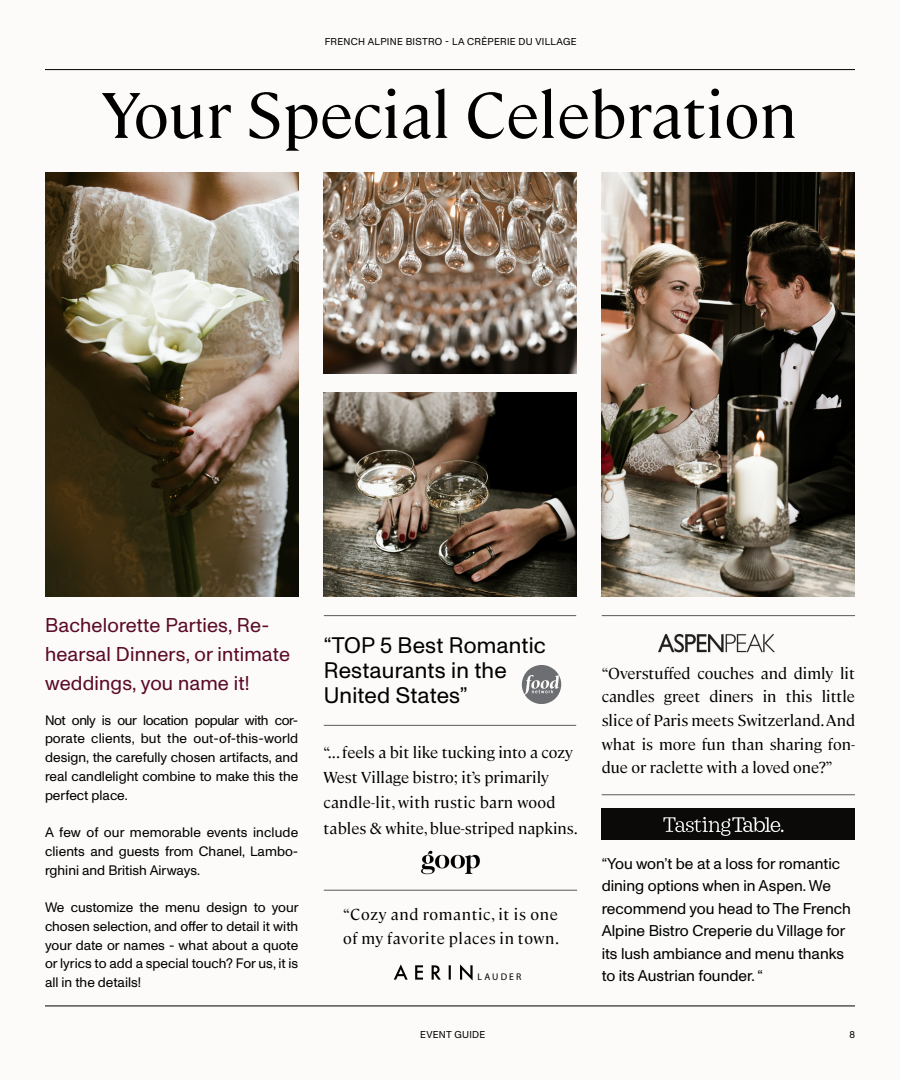
<style>
.page{position:relative;width:900px;height:1080px;background:#fcfbfa}
.page>*{position:absolute;margin:0;border:0;box-sizing:border-box;transform-origin:0 0}
.t1{font:64.12px "Cambon";color:#000}
.t2{font:22.5px/25px "Monument Grotesk";letter-spacing:.01em;color:#000}
.t3{font:20px/28.8px "Monument Grotesk";letter-spacing:.01em;color:#5b0a27}
.t4{font:15.75px/23.8px "Cambon";color:#000;text-align:justify}
.t5{font:15.75px/23.8px "Cambon";letter-spacing:.04em;color:#000}
.t6{font:15.62px/22.5px "Monument Grotesk";color:#000}
.t7{font:13.75px/18.8px "Monument Grotesk";color:#000;text-align:justify}
.t8{font:10px "Monument Grotesk";letter-spacing:.03em;color:#000}
.t9{font:9.75px "Myriad Pro";letter-spacing:.225em;color:#000}
</style>
<div class="page">
<hr style="left:45px;top:69px;width:810px;height:1px;background:#000">
<hr style="left:45px;top:1006px;width:810px;height:1px;background:#000">
<img style="left:45px;top:172px;width:253px;height:424px">
<img style="left:602px;top:172px;width:253px;height:424px">
<img style="left:324px;top:172px;width:253px;height:202px">
<img style="left:324px;top:393px;width:253px;height:203px">
<hr style="left:602px;top:615px;width:253px;height:1px;background:#58595b">
<hr style="left:602px;top:795px;width:253px;height:1px;background:#58595b">
<hr style="left:324px;top:615px;width:252px;height:1px;background:#58595b">
<hr style="left:324px;top:725px;width:252px;height:1px;background:#58595b">
<hr style="left:324px;top:890px;width:253px;height:1px;background:#58595b">
<img style="left:658px;top:634px;width:116px;height:19px">
<svg style="left:394px;top:964px;width:14px;height:16px"></svg>
<svg style="left:460px;top:964px;width:13px;height:16px"></svg>
<svg style="left:432px;top:965px;width:9px;height:15px"></svg>
<svg style="left:415px;top:965px;width:8px;height:15px"></svg>
<svg style="left:449px;top:965px;width:2px;height:15px"></svg>
<img style="left:420px;top:850px;width:60px;height:25px">
<svg style="left:521px;top:665px;width:41px;height:39px"></svg>
<div style="left:602px;top:808px;width:253px;height:32px;background:#0b0a09"></div>
<img style="left:663px;top:816px;width:121px;height:20px">
<p class="t8" style="left:325px;top:35px;width:253px">FRENCH ALPINE BISTRO - LA CRÊPERIE DU VILLAGE</p>
<h1 class="t1" style="left:101px;top:69px;width:698px">Your Special Celebration</h1>
<h3 class="t3" style="left:45px;top:610px;width:247px">Bachelorette Parties, Re&shy;hearsal Dinners, or intimate weddings, you name it!</h3>
<p class="t7" style="left:45px;top:710px;width:255px">Not only is our location popular with cor&shy;porate clients, but the out-of-this-world design, the carefully chosen artifacts, and real candlelight combine to make this the perfect place.</p>
<p class="t7" style="left:45px;top:822px;width:255px">A few of our memorable events include clients and guests from Chanel, Lambo&shy;rghini and British Airways.</p>
<p class="t7" style="left:45px;top:897px;width:255px">We customize the menu design to your chosen selection, and offer to detail it with your date or names - what about a quote or lyrics to add a special touch? For us, it is all in the details!</p>
<h2 class="t2" style="left:324px;top:631px;width:224px">“TOP 5 Best Romantic<br>Restaurants in the<br>United States”</h2>
<p class="t4" style="left:323px;top:738px;width:256px;line-height:25.4px;text-align:left">“... feels a bit like tucking into a cozy West Village bistro; it’s primarily candle-lit, with rustic barn wood tables &amp; white, blue-striped napkins.</p>
<p class="t5" style="left:343px;top:902px;width:218px">“Cozy and romantic, it is one of my favorite places in town.</p>
<p class="t9" style="left:478px;top:971px;width:45px">LAUDER</p>
<p class="t8" style="left:420px;top:1028px;width:67px">EVENT GUIDE</p>
<p class="t4" style="left:602px;top:660px;width:255px">“Overstuffed couches and dimly lit candles greet diners in this little slice of Paris meets Switzerland. And what is more fun than sharing fon&shy;due or raclette with a loved one?”</p>
<p class="t6" style="left:602px;top:851px;width:251px">“You won’t be at a loss for romantic dining options when in Aspen. We recommend you head to The French<br>Alpine Bistro Creperie du Village for its lush ambiance and menu thanks to its Austrian founder. “</p>
<p class="t8" style="left:849px;top:1028px;width:7px">8</p>
</div>
